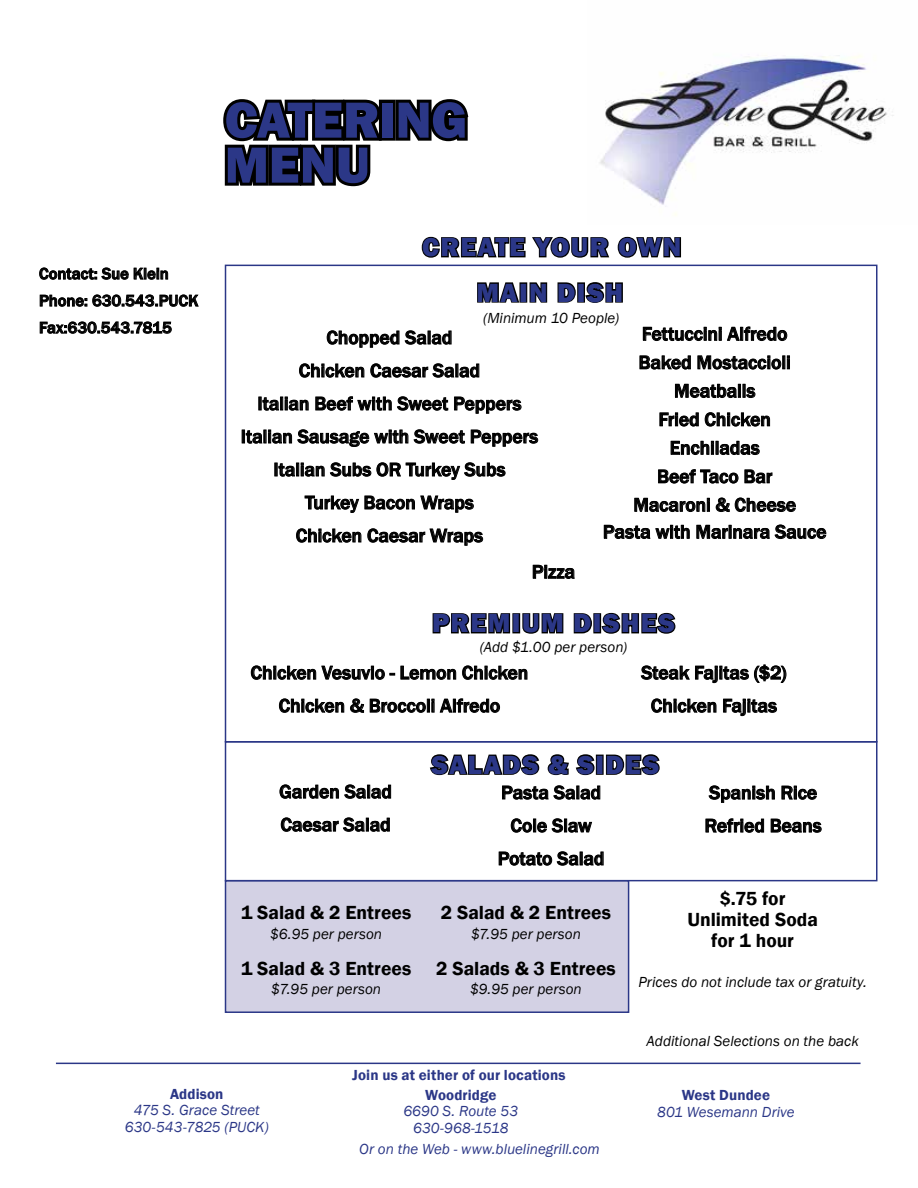
<style>
.page{position:relative;width:918px;height:1188px;background:#fff}
.page>*{position:absolute;margin:0;border:0;box-sizing:border-box;transform-origin:0 0}
.t1{font:800 52.5px/45px "Franklin Gothic";letter-spacing:-.005em;color:#2b3787}
.t2{font:800 27px/45.3px "Franklin Gothic";letter-spacing:.05em;color:#2b3787;text-align:center}
.t3{font:800 27px "Franklin Gothic";letter-spacing:.055em;color:#2b3787}
.t4{font:500 19.5px/33px "Franklin Gothic";letter-spacing:-.005em;color:#000;text-align:center}
.t5{font:600 19.5px/21px "Franklin Gothic";color:#000;text-align:center}
.t6{font:500 16.5px/27px "Franklin Gothic";color:#000}
.t7{font:italic 15px "Franklin Gothic";color:#000}
.t8{font:italic 15px/16.5px "Franklin Gothic";color:#2b3787;text-align:center}
.t9{font:600 15px "Franklin Gothic";letter-spacing:.01em;color:#2b3787}
</style>
<div class="page">
<div style="left:225px;top:741px;width:653px;height:140px;border:2px solid #2b3787"></div>
<div style="left:225px;top:880px;width:404px;height:133px;background:#d3d1e4;border:2px solid #2b3787"></div>
<svg style="left:223px;top:99px;width:459px;height:213px"></svg>
<svg style="left:327px;top:330px;width:72px;height:18px"></svg>
<svg style="left:405px;top:330px;width:47px;height:15px"></svg>
<svg style="left:299px;top:363px;width:65px;height:15px"></svg>
<svg style="left:370px;top:363px;width:109px;height:15px"></svg>
<svg style="left:259px;top:397px;width:50px;height:14px"></svg>
<svg style="left:315px;top:396px;width:133px;height:15px"></svg>
<svg style="left:454px;top:397px;width:67px;height:17px"></svg>
<svg style="left:242px;top:429px;width:166px;height:18px"></svg>
<svg style="left:414px;top:429px;width:51px;height:15px"></svg>
<svg style="left:471px;top:430px;width:67px;height:17px"></svg>
<svg style="left:275px;top:462px;width:96px;height:15px"></svg>
<svg style="left:377px;top:462px;width:128px;height:18px"></svg>
<svg style="left:305px;top:496px;width:54px;height:17px"></svg>
<svg style="left:365px;top:496px;width:109px;height:17px"></svg>
<svg style="left:296px;top:528px;width:65px;height:15px"></svg>
<svg style="left:367px;top:528px;width:116px;height:18px"></svg>
<svg style="left:643px;top:327px;width:144px;height:14px"></svg>
<svg style="left:640px;top:355px;width:51px;height:14px"></svg>
<svg style="left:698px;top:355px;width:92px;height:14px"></svg>
<svg style="left:675px;top:384px;width:62px;height:14px"></svg>
<div style="left:738px;top:384px;width:3px;height:14px;border:1px solid #000"></div>
<svg style="left:743px;top:384px;width:12px;height:14px"></svg>
<svg style="left:660px;top:412px;width:39px;height:14px"></svg>
<svg style="left:705px;top:412px;width:65px;height:14px"></svg>
<svg style="left:671px;top:441px;width:89px;height:14px"></svg>
<svg style="left:658px;top:469px;width:80px;height:14px"></svg>
<svg style="left:745px;top:469px;width:27px;height:14px"></svg>
<svg style="left:634px;top:498px;width:76px;height:14px"></svg>
<svg style="left:716px;top:498px;width:80px;height:14px"></svg>
<svg style="left:604px;top:525px;width:86px;height:14px"></svg>
<svg style="left:697px;top:525px;width:129px;height:14px"></svg>
<svg style="left:533px;top:565px;width:42px;height:14px"></svg>
<svg style="left:432px;top:613px;width:79px;height:21px"></svg>
<div style="left:512px;top:613px;width:8px;height:20px;border:2px solid #000"></div>
<svg style="left:522px;top:613px;width:42px;height:21px"></svg>
<svg style="left:573px;top:613px;width:19px;height:21px"></svg>
<div style="left:593px;top:613px;width:8px;height:20px;border:2px solid #000"></div>
<svg style="left:600px;top:612px;width:76px;height:22px"></svg>
<svg style="left:251px;top:666px;width:144px;height:14px"></svg>
<svg style="left:401px;top:666px;width:55px;height:14px"></svg>
<svg style="left:462px;top:666px;width:65px;height:14px"></svg>
<svg style="left:279px;top:699px;width:65px;height:14px"></svg>
<svg style="left:350px;top:699px;width:14px;height:14px"></svg>
<svg style="left:370px;top:699px;width:64px;height:14px"></svg>
<svg style="left:440px;top:699px;width:60px;height:14px"></svg>
<svg style="left:641px;top:665px;width:145px;height:18px"></svg>
<svg style="left:651px;top:699px;width:65px;height:14px"></svg>
<svg style="left:723px;top:699px;width:54px;height:17px"></svg>
<svg style="left:429px;top:754px;width:111px;height:22px"></svg>
<svg style="left:547px;top:754px;width:49px;height:22px"></svg>
<div style="left:596px;top:755px;width:8px;height:20px;border:2px solid #000"></div>
<svg style="left:605px;top:754px;width:55px;height:22px"></svg>
<svg style="left:280px;top:785px;width:111px;height:14px"></svg>
<svg style="left:281px;top:818px;width:109px;height:14px"></svg>
<svg style="left:502px;top:785px;width:98px;height:15px"></svg>
<svg style="left:511px;top:818px;width:81px;height:15px"></svg>
<svg style="left:499px;top:851px;width:105px;height:15px"></svg>
<svg style="left:709px;top:786px;width:66px;height:17px"></svg>
<svg style="left:782px;top:786px;width:35px;height:14px"></svg>
<svg style="left:706px;top:819px;width:58px;height:14px"></svg>
<svg style="left:771px;top:819px;width:51px;height:14px"></svg>
<img style="left:588px;top:55px;width:306px;height:169px">
<hr style="left:56px;top:1063px;width:805px;height:1px;background:#2b3787">
<svg style="left:39px;top:268px;width:129px;height:12px"></svg>
<svg style="left:40px;top:295px;width:159px;height:12px"></svg>
<svg style="left:40px;top:322px;width:132px;height:12px"></svg>
<p class="t6" style="left:39px;top:260px;width:161px">Contact: Sue Klein<br>Phone: 630.543.PUCK<br>Fax:630.543.7815</p>
<h1 class="t1" style="left:225px;top:97px;width:244px">CATERING<br>MENU</h1>
<h2 class="t2" style="left:422px;top:224px;width:261px">CREATE YOUR OWN<br>MAIN DISH</h2>
<p class="t4" style="left:241px;top:321px;width:299px">Chopped Salad<br>Chicken Caesar Salad<br>Italian Beef with Sweet Peppers<br>Italian Sausage with Sweet Peppers<br>Italian Subs OR Turkey Subs<br>Turkey Bacon Wraps<br>Chicken Caesar Wraps</p>
<p class="t4" style="left:603px;top:320px;width:225px;line-height:28.3px">Fettuccini Alfredo<br>Baked Mostaccioli<br>Meatballs<br>Fried Chicken<br>Enchiladas<br>Beef Taco Bar<br>Macaroni &amp; Cheese<br>Pasta with Marinara Sauce</p>
<p class="t4" style="left:532px;top:556px;width:45px">Pizza</p>
<h2 class="t3" style="left:432px;top:606px;width:244px">PREMIUM DISHES</h2>
<p class="t7" style="left:480px;top:637px;width:149px">(Add $1.00 per person)</p>
<p class="t4" style="left:251px;top:656px;width:279px">Chicken Vesuvio - Lemon Chicken<br>Chicken &amp; Broccoli Alfredo</p>
<p class="t4" style="left:641px;top:656px;width:147px">Steak Fajitas ($2)<br>Chicken Fajitas</p>
<h2 class="t2" style="left:432px;top:742px;width:229px">SALADS &amp; SIDES</h2>
<p class="t4" style="left:279px;top:775px;width:114px;text-align:left">Garden Salad<br>Caesar Salad</p>
<p class="t4" style="left:498px;top:776px;width:108px">Pasta Salad<br>Cole Slaw<br>Potato Salad</p>
<p class="t4" style="left:705px;top:776px;width:119px;text-align:left">Spanish Rice<br>Refried Beans</p>
<p class="t7" style="left:483px;top:308px;width:138px">(Minimum 10 People)</p>
<p class="t5" style="left:241px;top:902px;width:172px">1 Salad &amp; 2 Entrees</p>
<p class="t7" style="left:270px;top:924px;width:114px">$6.95 per person</p>
<p class="t5" style="left:241px;top:958px;width:172px">1 Salad &amp; 3 Entrees</p>
<p class="t7" style="left:271px;top:980px;width:111px">$7.95 per person</p>
<p class="t5" style="left:441px;top:902px;width:172px">2 Salad &amp; 2 Entrees</p>
<p class="t7" style="left:471px;top:924px;width:111px">$7.95 per person</p>
<p class="t5" style="left:436px;top:958px;width:181px">2 Salads &amp; 3 Entrees</p>
<p class="t7" style="left:470px;top:980px;width:113px">$9.95 per person</p>
<p class="t9" style="left:352px;top:1066px;width:215px">Join us at either of our locations</p>
<p class="t5" style="left:687px;top:888px;width:132px">$.75 for<br>Unlimited Soda for 1 hour</p>
<p class="t7" style="left:639px;top:973px;width:230px">Prices do not include tax or gratuity.</p>
<p class="t7" style="left:647px;top:1031px;width:214px">Additional Selections on the back</p>
<p class="t9" style="left:170px;top:1084px;width:55px">Addison</p>
<p class="t8" style="left:125px;top:1102px;width:146px">475 S. Grace Street<br>630-543-7825 (PUCK)</p>
<p class="t9" style="left:425px;top:1085px;width:73px">Woodridge</p>
<p class="t8" style="left:403px;top:1103px;width:116px">6690 S. Route 53<br>630-968-1518</p>
<p class="t8" style="left:359px;top:1141px;width:242px">Or on the Web - www.bluelinegrill.com</p>
<p class="t9" style="left:682px;top:1086px;width:90px">West Dundee</p>
<p class="t8" style="left:657px;top:1104px;width:139px">801 Wesemann Drive</p>
</div>
